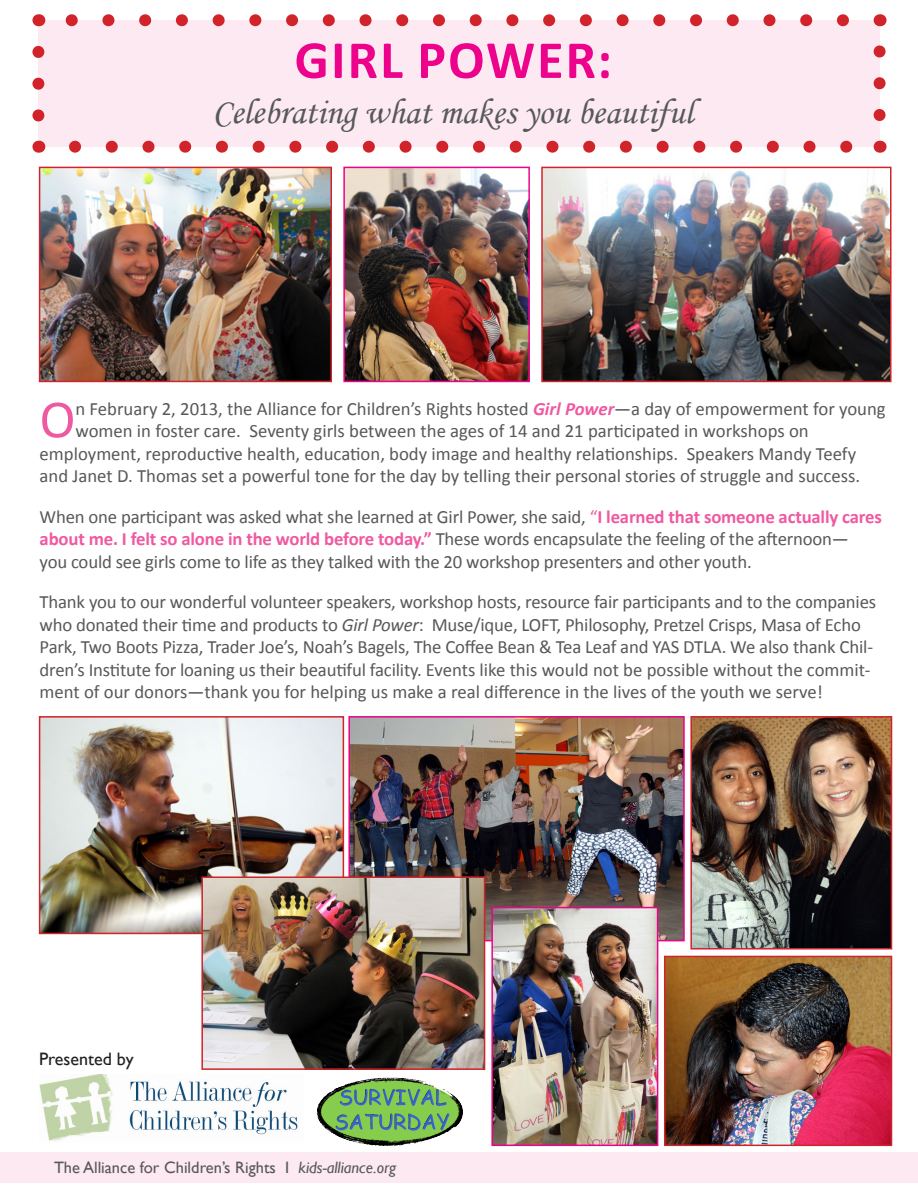
<style>
.page{position:relative;width:918px;height:1188px;background:#fff}
.page>*{position:absolute;margin:0;border:0;box-sizing:border-box;transform-origin:0 0}
.t1{font:54.15px "Calibri";color:#ef59a1}
.t2{font:700 54px "Calibri";letter-spacing:.04em;color:#ed028c}
.t3{font:36px "Monotype Corsiva";color:#57585a}
.t4{font:18.75px/22.5px "Calibri";letter-spacing:-.01em;color:#57585a}
.t5{font:18px "Gill Sans";color:#231f20}
.t6{font:16.5px "Gill Sans";color:#57585a}
.s1{font-weight:700;font-style:italic;color:#ef59a1}
.s2{color:#ef59a1}
.s3{font-weight:700;color:#ef59a1}
.s4{font-style:italic}
</style>
<div class="page">
<img style="left:39px;top:1074px;width:259px;height:67px">
<div style="left:0;top:1152px;width:918px;height:31px;background:#fce9f1"></div>
<div style="left:38px;top:20px;width:842px;height:127px;background:#fce9f1"></div>
<svg style="left:32px;top:52px;width:12px;height:70px"></svg>
<svg style="left:75px;top:141px;width:778px;height:12px"></svg>
<svg style="left:874px;top:45px;width:12px;height:70px"></svg>
<svg style="left:65px;top:14px;width:778px;height:12px"></svg>
<svg style="left:38px;top:141px;width:1px;height:12px"></svg>
<svg style="left:880px;top:141px;width:1px;height:12px"></svg>
<svg style="left:880px;top:14px;width:1px;height:12px"></svg>
<svg style="left:38px;top:14px;width:1px;height:12px"></svg>
<img style="left:317px;top:1077px;width:146px;height:69px">
<img style="left:42px;top:170px;width:287px;height:209px">
<div style="left:39px;top:167px;width:293px;height:215px;border:2px solid #d1232a"></div>
<img style="left:544px;top:170px;width:345px;height:209px">
<div style="left:541px;top:167px;width:351px;height:215px;border:2px solid #d1232a"></div>
<img style="left:346px;top:170px;width:181px;height:209px">
<div style="left:343px;top:167px;width:187px;height:215px;border:2px solid #ed028c"></div>
<img style="left:693px;top:719px;width:196px;height:228px">
<div style="left:690px;top:716px;width:202px;height:234px;border:2px solid #d1232a"></div>
<img style="left:667px;top:959px;width:222px;height:184px">
<div style="left:664px;top:956px;width:228px;height:190px;border:2px solid #d1232a"></div>
<img style="left:42px;top:719px;width:299px;height:212px">
<div style="left:39px;top:716px;width:305px;height:218px;border:2px solid #d1232a"></div>
<img style="left:351px;top:719px;width:331px;height:219px">
<div style="left:348px;top:716px;width:337px;height:225px;border:2px solid #ed028c"></div>
<img style="left:204px;top:879px;width:278px;height:188px">
<div style="left:201px;top:876px;width:284px;height:194px;border:2px solid #d1232a"></div>
<img style="left:494px;top:910px;width:161px;height:233px">
<div style="left:491px;top:907px;width:167px;height:239px;border:2px solid #ed028c"></div>
<p class="t2" style="left:295px;top:25px;width:319px">GIRL POWER:</p>
<p class="t3" style="left:212px;top:90px;width:482px">Celebrating what makes you beautiful</p>
<p class="t1" style="left:40px;top:385px;width:37px">O</p>
<p class="t4" style="left:75px;top:397px;width:812px">n February 2, 2013, the Alliance for Children’s Rights hosted <span class="s1">Girl Power</span>—a day of empowerment for young</p>
<p class="t4" style="left:75px;top:420px;width:735px">women in foster care. Seventy girls between the ages of 14 and 21 participated in workshops on</p>
<p class="t4" style="left:40px;top:442px;width:818px">employment, reproductive health, education, body image and healthy relationships. Speakers Mandy Teefy</p>
<p class="t4" style="left:40px;top:465px;width:822px">and Janet D. Thomas set a powerful tone for the day by telling their personal stories of struggle and success.</p>
<p class="t4" style="left:40px;top:505px;width:844px">When one participant was asked what she learned at Girl Power, she said, <span class="s2">“</span><span class="s3">I learned that someone actually cares about me. I felt so alone in the world before today.”</span> These words encapsulate the feeling of the afternoon—<br>you could see girls come to life as they talked with the 20 workshop presenters and other youth.</p>
<p class="t4" style="left:40px;top:591px;width:838px">Thank you to our wonderful volunteer speakers, workshop hosts, resource fair participants and to the companies who donated their time and products to <span class="s4">Girl Power</span>: Muse/ique, LOFT, Philosophy, Pretzel Crisps, Masa of Echo Park, Two Boots Pizza, Trader Joe’s, Noah’s Bagels, The Coffee Bean &amp; Tea Leaf and YAS DTLA. We also thank Chil&shy;dren’s Institute for loaning us their beautiful facility. Events like this would not be possible without the commit&shy;ment of our donors—thank you for helping us make a real difference in the lives of the youth we serve!</p>
<p class="t5" style="left:39px;top:1049px;width:96px">Presented by</p>
<p class="t6" style="left:54px;top:1157px;width:344px">The Alliance for Children’s Rights I <span class="s4">kids-alliance.org</span></p>
</div>
